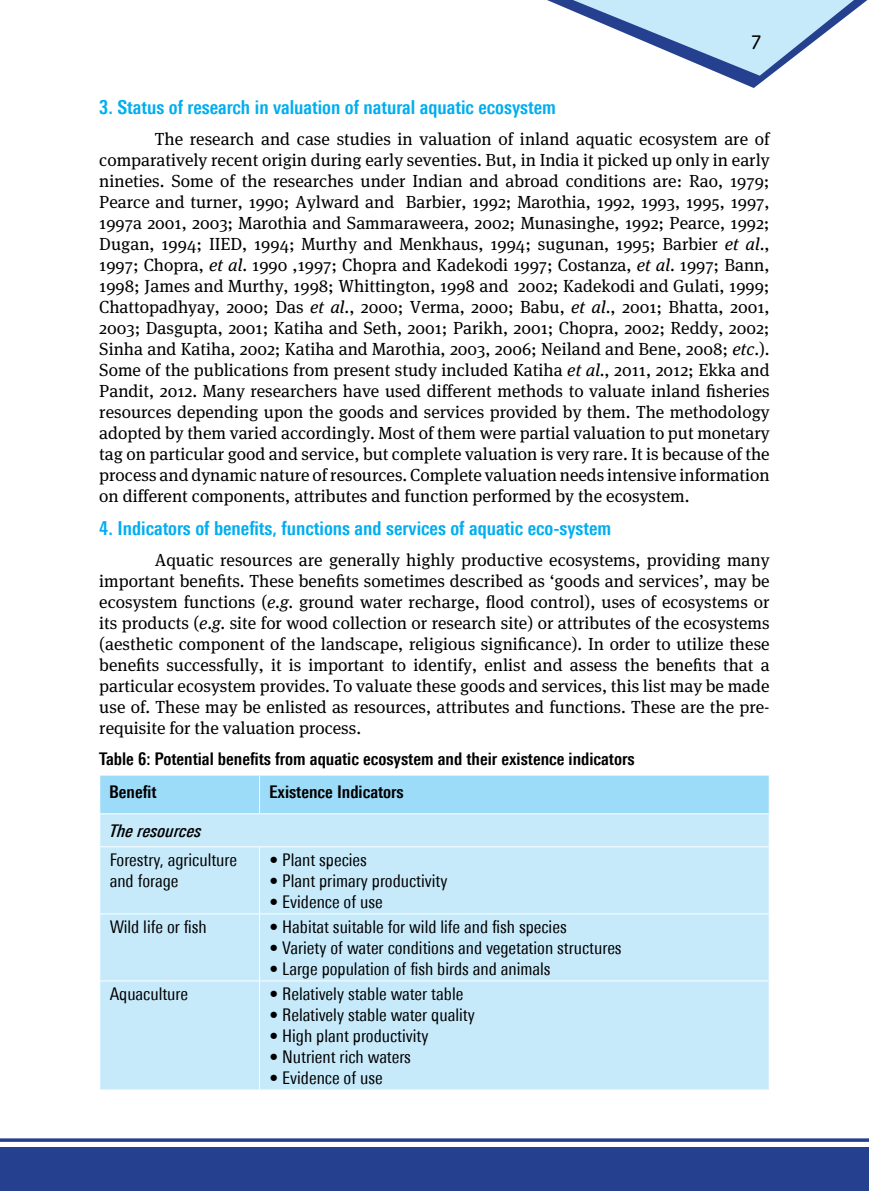
<style>
.page{position:relative;width:869px;height:1191px;background:#fff}
.page>*{position:absolute;margin:0;border:0;box-sizing:border-box;transform-origin:0 0}
.t1{font:21px "Agilita LT Pro";color:#000}
.t2{font:700 condensed 19.25px "Univers Next Pro";color:#00aeef}
.t3{font:17.5px/21px "Meta Serif";color:#000;text-align:justify}
.t4{font:condensed 17.5px/21px "Univers Next Pro";color:#000}
.t5{font:700 condensed 17.5px/33.4px "Univers Next Pro";color:#000}
.t6{font:italic 500 condensed 17.5px "Univers Next Pro";color:#000}
.s1{font-style:italic}
</style>
<div class="page">
<svg style="left:547px;top:0;width:321px;height:88px"></svg>
<div style="left:0;top:1147px;width:868px;height:44px;background:#25408f"></div>
<hr style="left:0;top:1138px;width:868px;height:3px;background:#25408f">
<div style="left:100px;top:775px;width:668px;height:38px;background:#9ddcf9"></div>
<div style="left:100px;top:814px;width:668px;height:275px;background:#c7eafb"></div>
<hr style="left:259px;top:775px;width:1px;height:38px;background:#fff">
<hr style="left:99px;top:846px;width:160px;height:1px;background:#fff">
<hr style="left:259px;top:846px;width:510px;height:1px;background:#fff">
<hr style="left:259px;top:847px;width:1px;height:66px;background:#fff">
<hr style="left:99px;top:913px;width:160px;height:1px;background:#fff">
<hr style="left:259px;top:913px;width:510px;height:1px;background:#fff">
<hr style="left:259px;top:914px;width:1px;height:66px;background:#fff">
<hr style="left:99px;top:980px;width:160px;height:1px;background:#fff">
<hr style="left:259px;top:980px;width:510px;height:1px;background:#fff">
<hr style="left:259px;top:981px;width:1px;height:108px;background:#fff">
<p class="t1" style="left:750px;top:27px;width:12px">7</p>
<p class="t2" style="left:99px;top:95px;width:458px">3. Status of research in valuation of natural aquatic ecosystem</p>
<p class="t3" style="left:99px;top:128px;width:671px;text-indent:56px">The research and case studies in valuation of inland aquatic ecosystem are of comparatively recent origin during early seventies. But, in India it picked up only in early nineties. Some of the researches under Indian and abroad conditions are: Rao, 1979; Pearce and turner, 1990; Aylward and Barbier, 1992; Marothia, 1992, 1993, 1995, 1997, 1997a 2001, 2003; Marothia and Sammaraweera, 2002; Munasinghe, 1992; Pearce, 1992; Dugan, 1994; IIED, 1994; Murthy and Menkhaus, 1994; sugunan, 1995; Barbier <span class="s1">et al</span>., 1997; Chopra, <span class="s1">et al</span>. 1990 ,1997; Chopra and Kadekodi 1997; Costanza, <span class="s1">et al</span>. 1997; Bann, 1998; James and Murthy, 1998; Whittington, 1998 and 2002; Kadekodi and Gulati, 1999; Chattopadhyay, 2000; Das <span class="s1">et al</span>., 2000; Verma, 2000; Babu, <span class="s1">et al</span>., 2001; Bhatta, 2001, 2003; Dasgupta, 2001; Katiha and Seth, 2001; Parikh, 2001; Chopra, 2002; Reddy, 2002; Sinha and Katiha, 2002; Katiha and Marothia, 2003, 2006; Neiland and Bene, 2008; <span class="s1">etc</span>.).<br>Some of the publications from present study included Katiha <span class="s1">et al.</span>, 2011, 2012; Ekka and Pandit, 2012. Many researchers have used different methods to valuate inland fisheries resources depending upon the goods and services provided by them. The methodology adopted by them varied accordingly. Most of them were partial valuation to put monetary tag on particular good and service, but complete valuation is very rare. It is because of the process and dynamic nature of resources. Complete valuation needs intensive information on different components, attributes and function performed by the ecosystem.</p>
<p class="t2" style="left:99px;top:516px;width:513px">4. Indicators of benefits, functions and services of aquatic eco-system</p>
<p class="t3" style="left:99px;top:549px;width:671px;text-indent:56px">Aquatic resources are generally highly productive ecosystems, providing many important benefits. These benefits sometimes described as ‘goods and services’, may be ecosystem functions (<span class="s1">e.g.</span> ground water recharge, flood control), uses of ecosystems or its products (<span class="s1">e.g.</span> site for wood collection or research site) or attributes of the ecosystems (aesthetic component of the landscape, religious significance). In order to utilize these benefits successfully, it is important to identify, enlist and assess the benefits that a particular ecosystem provides. To valuate these goods and services, this list may be made use of. These may be enlisted as resources, attributes and functions. These are the pre&shy;requisite for the valuation process.</p>
<p class="t5" style="left:109px;top:741px;width:526px;text-indent:-10px">Table 6: Potential benefits from aquatic ecosystem and their existence indicators<br>Benefit</p>
<p class="t5" style="left:269px;top:775px;width:136px">Existence Indicators</p>
<p class="t6" style="left:110px;top:820px;width:94px">The resources</p>
<p class="t4" style="left:110px;top:849px;width:129px">Forestry, agriculture and forage</p>
<p class="t4" style="left:269px;top:849px;width:99px">• Plant species</p>
<p class="t4" style="left:269px;top:870px;width:179px">• Plant primary productivity</p>
<p class="t4" style="left:269px;top:891px;width:115px">• Evidence of use</p>
<p class="t4" style="left:110px;top:916px;width:99px">Wild life or fish</p>
<p class="t4" style="left:269px;top:916px;width:298px">• Habitat suitable for wild life and fish species</p>
<p class="t4" style="left:269px;top:937px;width:353px">• Variety of water conditions and vegetation structures</p>
<p class="t4" style="left:269px;top:958px;width:282px">• Large population of fish birds and animals</p>
<p class="t4" style="left:110px;top:983px;width:80px">Aquaculture</p>
<p class="t4" style="left:269px;top:983px;width:195px">• Relatively stable water table</p>
<p class="t4" style="left:269px;top:1004px;width:207px">• Relatively stable water quality</p>
<p class="t4" style="left:269px;top:1025px;width:160px">• High plant productivity</p>
<p class="t4" style="left:269px;top:1046px;width:143px">• Nutrient rich waters</p>
<p class="t4" style="left:269px;top:1067px;width:115px">• Evidence of use</p>
</div>
